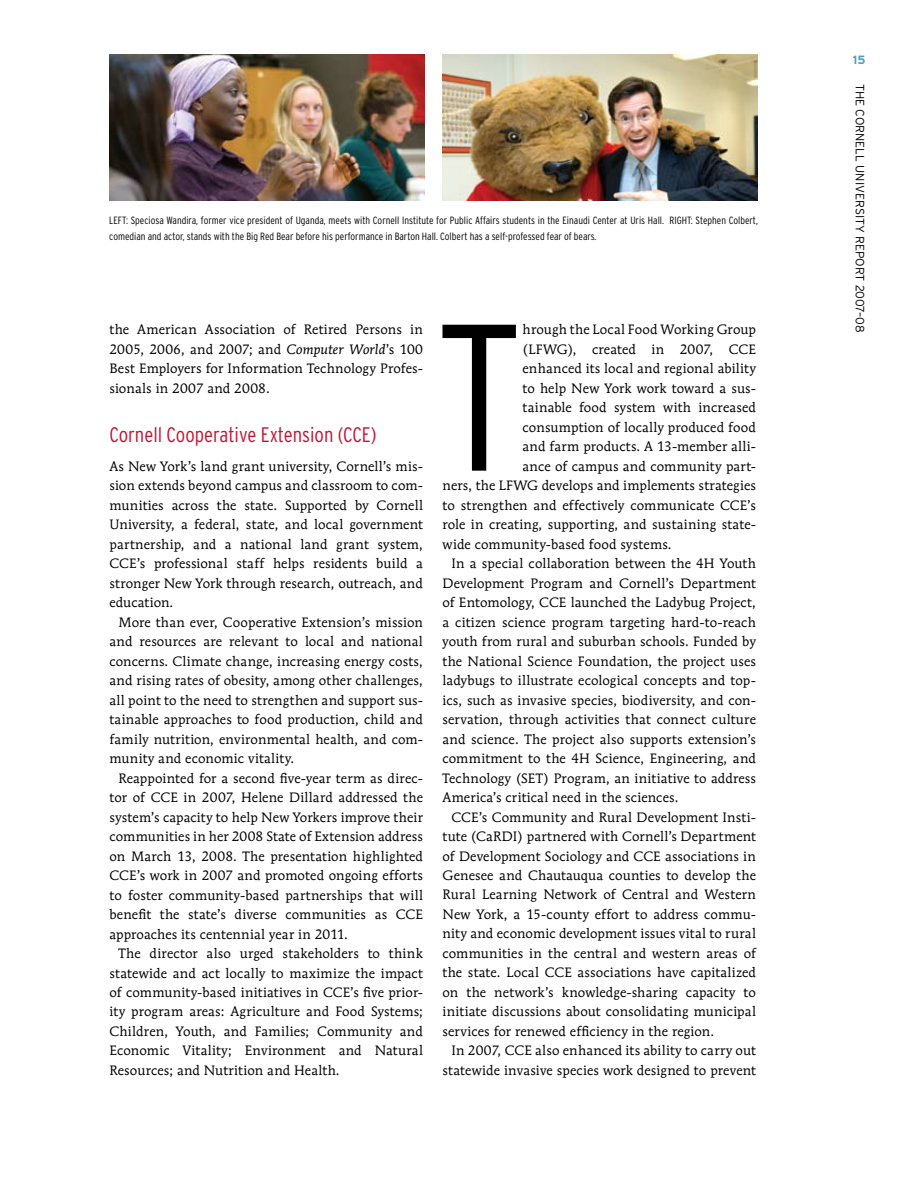
<style>
.page{position:relative;width:918px;height:1188px;background:#fff}
.page>*{position:absolute;margin:0;border:0;box-sizing:border-box;transform-origin:0 0}
.t1{font:300 condensed 208.5px "Interstate";color:#000}
.t2{font:300 condensed 21px "Interstate";color:#c41230}
.t3{font:13.5px/19.5px "Mendoza Roman Std";letter-spacing:.01em;color:#000;text-align:justify}
.t4{font:300 12px "Interstate";color:#000}
.t5{font:700 12px "Interstate";color:#569bbe}
.t6{font:300 condensed 10.5px/16.2px "Interstate";color:#000}
.s1{font-style:italic}
</style>
<div class="page">
<img style="left:110px;top:54px;width:315px;height:146px">
<img style="left:442px;top:54px;width:315px;height:146px">
<p class="t6" style="left:109px;top:212px;width:650px">Left: Speciosa Wandira, former vice president of Uganda, meets with Cornell Institute for Public Affairs students in the Einaudi Center at Uris Hall. Right: Stephen Colbert, comedian and actor, stands with the Big Red Bear before his performance in Barton Hall. Colbert has a self-professed fear of bears.</p>
<p class="t3" style="left:110px;top:320px;width:315px">the American Association of Retired Persons in 2005, 2006, and 2007; and <span class="s1">Computer World</span>’s 100<br>Best Employers for Information Technology Profes&shy;sionals in 2007 and 2008.</p>
<h2 class="t2" style="left:110px;top:423px;width:269px">Cornell Cooperative Extension (CCE)</h2>
<p class="t3" style="left:110px;top:456px;width:315px">As New York’s land grant university, Cornell’s mis&shy;sion extends beyond campus and classroom to com&shy;munities across the state. Supported by Cornell University, a federal, state, and local government partnership, and a national land grant system, CCE’s professional staff helps residents build a stronger New York through research, outreach, and education.</p>
<p class="t3" style="left:110px;top:612px;width:315px;text-indent:9px">More than ever, Cooperative Extension’s mission and resources are relevant to local and national concerns. Climate change, increasing energy costs, and rising rates of obesity, among other challenges, all point to the need to strengthen and support sus&shy;tainable approaches to food production, child and family nutrition, environmental health, and com&shy;munity and economic vitality.</p>
<p class="t3" style="left:110px;top:768px;width:315px;text-indent:9px">Reappointed for a second five-year term as direc&shy;tor of CCE in 2007, Helene Dillard addressed the system’s capacity to help New Yorkers improve their communities in her 2008 State of Extension address on March 13, 2008. The presentation highlighted CCE’s work in 2007 and promoted ongoing efforts to foster community-based partnerships that will benefit the state’s diverse communities as CCE approaches its centennial year in 2011.</p>
<p class="t3" style="left:110px;top:943px;width:315px;text-indent:9px">The director also urged stakeholders to think statewide and act locally to maximize the impact of community-based initiatives in CCE’s five prior&shy;ity program areas: Agriculture and Food Systems; Children, Youth, and Families; Community and Economic Vitality; Environment and Natural Resources; and Nutrition and Health.</p>
<h1 class="t1" style="left:436px;top:280px;width:88px">T</h1>
<p class="t3" style="left:523px;top:320px;width:235px">hrough the Local Food Working Group</p>
<p class="t3" style="left:523px;top:339px;width:235px">(LFWG), created in 2007, CCE</p>
<p class="t3" style="left:523px;top:359px;width:235px">enhanced its local and regional ability</p>
<p class="t3" style="left:523px;top:378px;width:235px">to help New York work toward a sus-</p>
<p class="t3" style="left:523px;top:398px;width:235px">tainable food system with increased</p>
<p class="t3" style="left:523px;top:417px;width:235px">consumption of locally produced food</p>
<p class="t3" style="left:523px;top:437px;width:235px">and farm products. A 13-member alli-</p>
<p class="t3" style="left:523px;top:456px;width:235px">ance of campus and community part-</p>
<p class="t3" style="left:443px;top:476px;width:315px">ners, the LFWG develops and implements strategies</p>
<p class="t3" style="left:443px;top:495px;width:315px">to strengthen and effectively communicate CCE’s</p>
<p class="t3" style="left:443px;top:515px;width:315px">role in creating, supporting, and sustaining state-</p>
<p class="t3" style="left:443px;top:534px;width:231px">wide community-based food systems.</p>
<p class="t3" style="left:452px;top:554px;width:306px">In a special collaboration between the 4H Youth</p>
<p class="t3" style="left:443px;top:573px;width:315px">Development Program and Cornell’s Department</p>
<p class="t3" style="left:443px;top:593px;width:315px">of Entomology, CCE launched the Ladybug Project,</p>
<p class="t3" style="left:443px;top:612px;width:315px">a citizen science program targeting hard-to-reach</p>
<p class="t3" style="left:443px;top:632px;width:315px">youth from rural and suburban schools. Funded by</p>
<p class="t3" style="left:443px;top:651px;width:315px">the National Science Foundation, the project uses</p>
<p class="t3" style="left:443px;top:671px;width:315px">ladybugs to illustrate ecological concepts and top-</p>
<p class="t3" style="left:443px;top:690px;width:315px">ics, such as invasive species, biodiversity, and con-</p>
<p class="t3" style="left:443px;top:709px;width:315px">servation, through activities that connect culture</p>
<p class="t3" style="left:443px;top:729px;width:315px">and science. The project also supports extension’s</p>
<p class="t3" style="left:443px;top:748px;width:315px">commitment to the 4H Science, Engineering, and</p>
<p class="t3" style="left:443px;top:768px;width:315px">Technology (SET) Program, an initiative to address</p>
<p class="t3" style="left:443px;top:787px;width:237px">America’s critical need in the sciences.</p>
<p class="t3" style="left:452px;top:807px;width:306px">CCE’s Community and Rural Development Insti-</p>
<p class="t3" style="left:443px;top:826px;width:315px">tute (CaRDI) partnered with Cornell’s Department</p>
<p class="t3" style="left:443px;top:846px;width:315px">of Development Sociology and CCE associations in</p>
<p class="t3" style="left:443px;top:865px;width:315px">Genesee and Chautauqua counties to develop the</p>
<p class="t3" style="left:443px;top:885px;width:315px">Rural Learning Network of Central and Western</p>
<p class="t3" style="left:443px;top:904px;width:315px">New York, a 15-county effort to address commu-</p>
<p class="t3" style="left:443px;top:924px;width:315px">nity and economic development issues vital to rural</p>
<p class="t3" style="left:443px;top:943px;width:315px">communities in the central and western areas of</p>
<p class="t3" style="left:443px;top:963px;width:315px">the state. Local CCE associations have capitalized</p>
<p class="t3" style="left:443px;top:982px;width:315px">on the network’s knowledge-sharing capacity to</p>
<p class="t3" style="left:443px;top:1002px;width:315px">initiate discussions about consolidating municipal</p>
<p class="t3" style="left:443px;top:1021px;width:273px">services for renewed efficiency in the region.</p>
<p class="t3" style="left:452px;top:1041px;width:306px">In 2007, CCE also enhanced its ability to carry out</p>
<p class="t3" style="left:443px;top:1060px;width:315px">statewide invasive species work designed to prevent</p>
<p class="t5" style="left:853px;top:53px;width:14px">15</p>
<p class="t4" style="left:867px;top:84px;width:250px;rotate:90deg">The Cornell university Report 2007–08</p>
</div>
